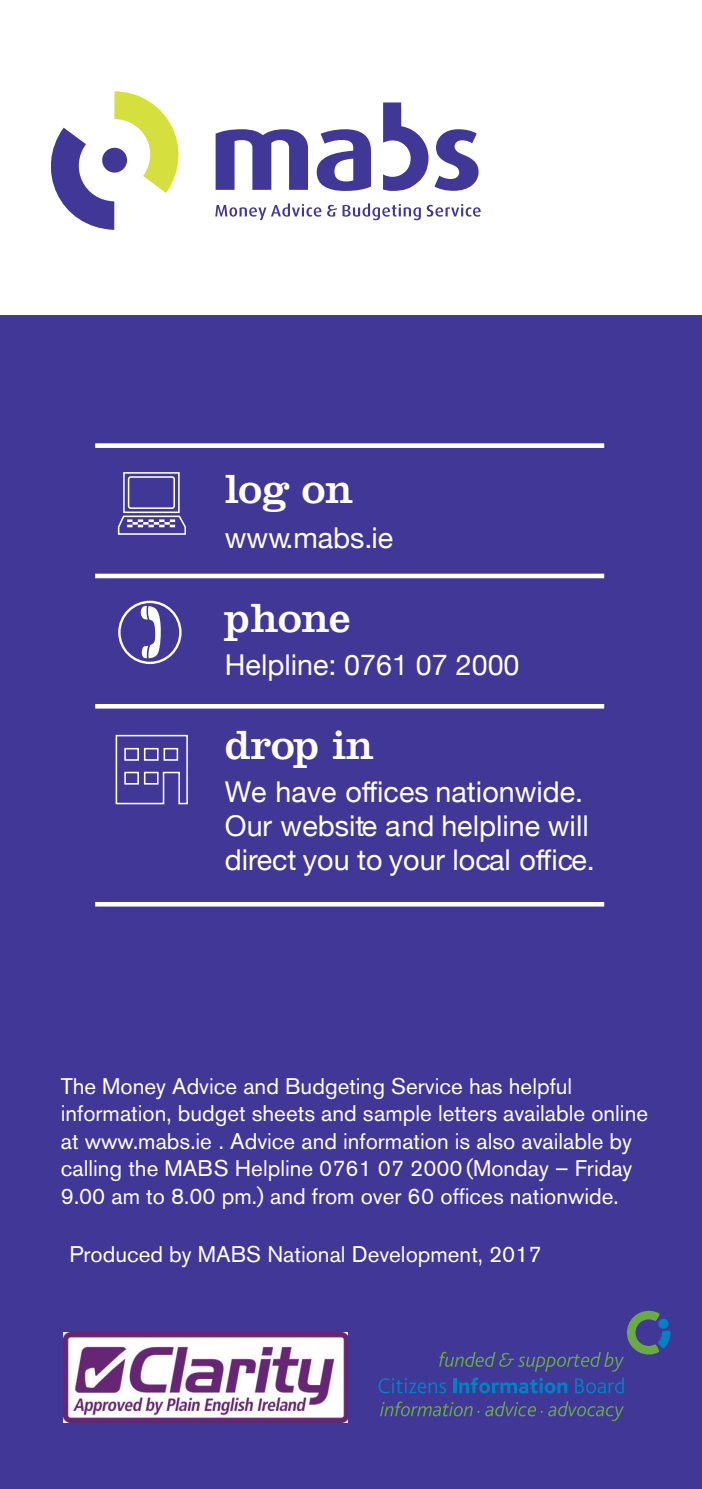
<style>
.page{position:relative;width:702px;height:1489px;background:#fff}
.page>*{position:absolute;margin:0;border:0;box-sizing:border-box;transform-origin:0 0}
.t1{font:42.25px "Clarendon";letter-spacing:-.01em;color:#fff}
.t2{font:28.75px/34.2px "Helvetica Neue";color:#fff}
.t3{font:22.5px/27.5px "Akzidenz Grotesk Pro";color:#fff}
</style>
<div class="page">
<div style="left:0;top:316px;width:702px;height:1172px;background:#413796"></div>
<svg style="left:51px;top:91px;width:429px;height:139px"></svg>
<svg style="left:117px;top:515px;width:69px;height:20px"></svg>
<div style="left:123px;top:472px;width:57px;height:41px;border:2px solid #fff"></div>
<div style="left:128px;top:476px;width:47px;height:33px;border:2px solid #fff;border-radius:2px"></div>
<div style="left:118px;top:600px;width:63px;height:64px;border:2px solid #fff;border-radius:50%"></div>
<svg style="left:140px;top:606px;width:21px;height:52px"></svg>
<svg style="left:115px;top:734px;width:73px;height:71px"></svg>
<div style="left:124px;top:748px;width:15px;height:12px;border:2px solid #fff"></div>
<div style="left:144px;top:748px;width:14px;height:12px;border:2px solid #fff"></div>
<div style="left:124px;top:771px;width:15px;height:13px;border:2px solid #fff"></div>
<div style="left:144px;top:771px;width:14px;height:13px;border:2px solid #fff"></div>
<div style="left:163px;top:748px;width:15px;height:12px;border:2px solid #fff"></div>
<div style="left:95px;top:443px;width:509px;height:5px;background:#fff"></div>
<div style="left:95px;top:573px;width:509px;height:5px;background:#fff"></div>
<hr style="left:95px;top:704px;width:509px;height:4px;background:#fff">
<div style="left:95px;top:901px;width:509px;height:5px;background:#fff"></div>
<img style="left:64px;top:1332px;width:283px;height:89px">
<svg style="left:485px;top:1401px;width:57px;height:15px"></svg>
<svg style="left:548px;top:1401px;width:76px;height:19px"></svg>
<svg style="left:380px;top:1401px;width:99px;height:15px"></svg>
<svg style="left:378px;top:1378px;width:68px;height:15px"></svg>
<hr style="left:453px;top:1378px;width:3px;height:14px;background:#0081c4">
<svg style="left:459px;top:1377px;width:108px;height:16px"></svg>
<svg style="left:575px;top:1377px;width:48px;height:16px"></svg>
<svg style="left:439px;top:1310px;width:231px;height:61px"></svg>
<h1 class="t1" style="left:225px;top:464px;width:130px">log on</h1>
<p class="t2" style="left:225px;top:522px;width:170px">www.mabs.ie</p>
<h1 class="t1" style="left:225px;top:593px;width:127px">phone</h1>
<p class="t2" style="left:225px;top:649px;width:296px">Helpline: 0761 07 2000</p>
<h1 class="t1" style="left:225px;top:719px;width:151px">drop in</h1>
<p class="t2" style="left:225px;top:775px;width:371px">We have offices nationwide.<br>Our website and helpline will direct you to your local office.</p>
<p class="t3" style="left:61px;top:1072px;width:588px">The Money Advice and Budgeting Service has helpful information, budget sheets and sample letters available online at www.mabs.ie . Advice and information is also available by calling the MABS Helpline 0761 07 2000(Monday – Friday 9.00 am to 8.00 pm.) and from over 60 offices nationwide.</p>
<p class="t3" style="left:69px;top:1240px;width:474px">Produced by MABS National Development, 2017</p>
</div>
